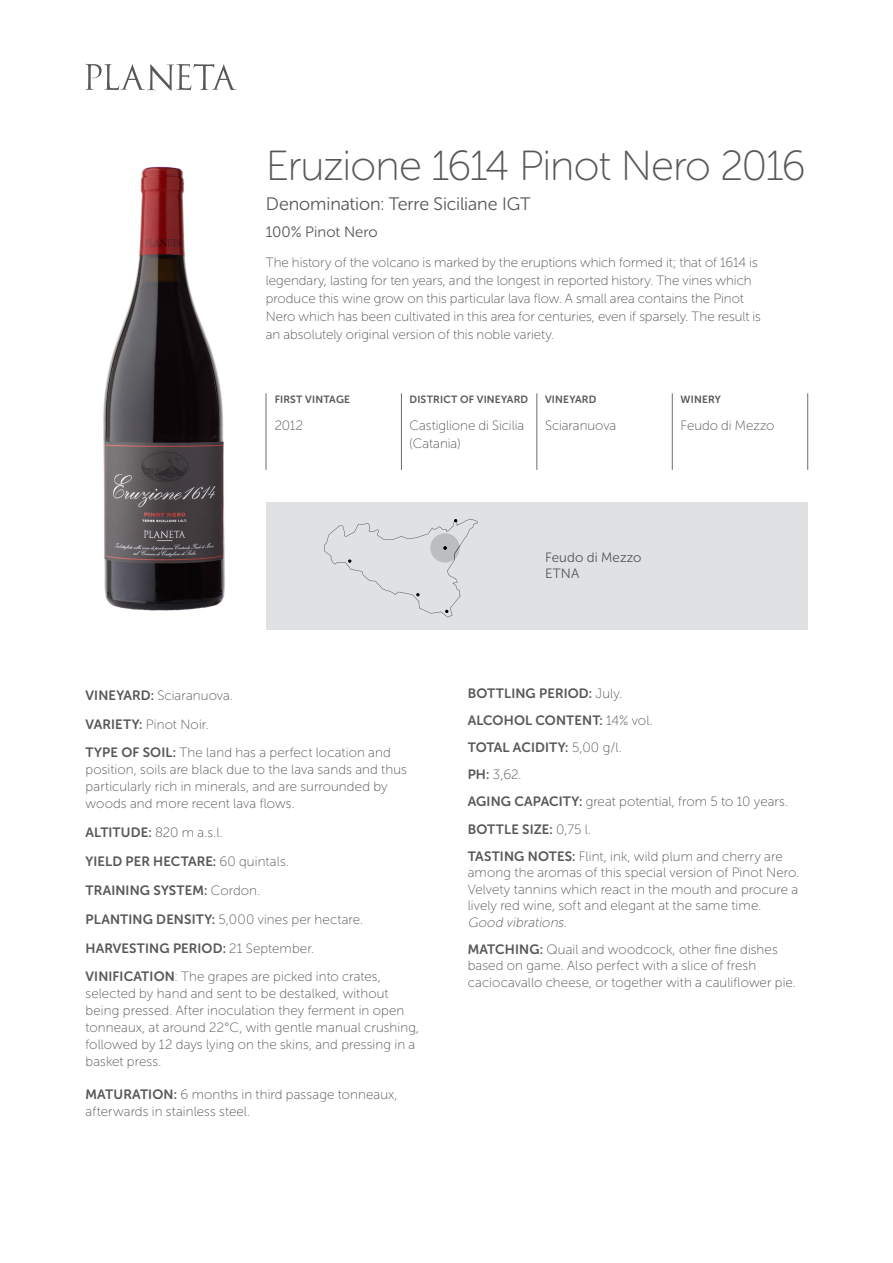
<style>
.page{position:relative;width:893px;height:1263px;background:#fff}
.page>*{position:absolute;margin:0;border:0;box-sizing:border-box;transform-origin:0 0}
.titolo_vino{font:42px "Museo Sans Rounded 100";letter-spacing:-.03em;color:#57585a}
.titolo_vino-2{font:18px "Museo Sans Rounded 300";letter-spacing:-.005em;color:#57585a}
.titolo_vino-3{font:15px "Museo Sans Rounded 300";color:#57585a}
.par_elenco{font:13.5px/17px "Museo Sans Rounded 100";letter-spacing:.005em;color:#57585a}
.par_elenco-2{font:13.5px "Museo Sans Rounded 700";letter-spacing:.01em;color:#57585a}
.titoletto_tabella{font:13.5px/18px "Museo Sans Rounded 100";color:#57585a}
.par_elenco-3{font:13.5px/16.2px "Museo Sans Rounded 300";letter-spacing:.01em;color:#57585a}
.titoletto_tabella-2{font:10.5px "Museo Sans Rounded 700";letter-spacing:.02em;color:#57585a}
.s1{font-family:"Museo Sans Rounded 700"}
.s2{font-family:"Museo Sans Rounded 100"}
.s3{font-style:italic}
</style>
<div class="page">
<img style="left:103px;top:166px;width:122px;height:445px">
<hr style="left:401px;top:393px;width:1px;height:77px;background:#6c6d70">
<hr style="left:266px;top:393px;width:1px;height:77px;background:#6c6d70">
<hr style="left:537px;top:393px;width:1px;height:77px;background:#6c6d70">
<hr style="left:672px;top:393px;width:1px;height:77px;background:#6c6d70">
<hr style="left:807px;top:393px;width:1px;height:77px;background:#6c6d70">
<svg style="left:85px;top:64px;width:152px;height:27px"></svg>
<div style="left:266px;top:502px;width:542px;height:128px;background:#e0e1e3"></div>
<svg style="left:324px;top:519px;width:154px;height:98px"></svg>
<p class="titolo_vino" style="left:266px;top:144px;width:542px">Eruzione 1614 Pinot Nero 2016</p>
<p class="titolo_vino-2" style="left:266px;top:195px;width:266px">Denomination: Terre Siciliane IGT</p>
<p class="titolo_vino-3" style="left:266px;top:224px;width:113px">100% Pinot Nero</p>
<p class="par_elenco" style="left:266px;top:254px;width:493px">The history of the volcano is marked by the eruptions which formed it; that of 1614 is</p>
<p class="par_elenco" style="left:266px;top:272px;width:487px">legendary, lasting for ten years, and the longest in reported history. The vines which</p>
<p class="par_elenco" style="left:266px;top:290px;width:480px">produce this wine grow on this particular lava flow. A small area contains the Pinot</p>
<p class="par_elenco" style="left:266px;top:308px;width:497px">Nero which has been cultivated in this area for centuries, even if sparsely. The result is</p>
<p class="par_elenco" style="left:266px;top:326px;width:290px">an absolutely original version of this noble variety.</p>
<p class="titoletto_tabella-2" style="left:275px;top:394px;width:77px">FIRST VINTAGE</p>
<p class="titoletto_tabella" style="left:275px;top:416px;width:30px">2012</p>
<p class="titoletto_tabella-2" style="left:409px;top:394px;width:120px">DISTRICT OF VINEYARD</p>
<p class="titoletto_tabella" style="left:409px;top:416px;width:116px">Castiglione di Sicilia (Catania)</p>
<p class="titoletto_tabella-2" style="left:545px;top:394px;width:53px">VINEYARD</p>
<p class="titoletto_tabella" style="left:545px;top:416px;width:73px">Sciaranuova</p>
<p class="titoletto_tabella-2" style="left:681px;top:394px;width:42px">WINERY</p>
<p class="titoletto_tabella" style="left:681px;top:416px;width:95px">Feudo di Mezzo</p>
<p class="par_elenco-3" style="left:545px;top:549px;width:98px">Feudo di Mezzo<br>ETNA</p>
<p class="par_elenco" style="left:86px;top:687px;width:149px"><span class="s1">VINEYARD:</span> Sciaranuova.</p>
<p class="par_elenco" style="left:86px;top:716px;width:124px"><span class="s1">VARIETY:</span> Pinot Noir.</p>
<p class="par_elenco" style="left:86px;top:744px;width:323px"><span class="s1">TYPE OF SOIL:</span> The land has a perfect location and position, soils are black due to the lava sands and thus particularly rich in minerals, and are surrounded by woods and more recent lava flows.</p>
<p class="par_elenco" style="left:86px;top:824px;width:139px"><span class="s1">ALTITUDE:</span> 820 m a.s.l.</p>
<p class="par_elenco-2" style="left:86px;top:853px;width:205px">YIELD PER HECTARE: <span class="s2">60 quintals.</span></p>
<p class="par_elenco-2" style="left:86px;top:883px;width:176px">TRAINING SYSTEM: <span class="s2">Cordon.</span></p>
<p class="par_elenco" style="left:86px;top:911px;width:279px"><span class="s1">PLANTING DENSITY:</span> 5,000 vines per hectare.</p>
<p class="par_elenco-2" style="left:86px;top:941px;width:230px">HARVESTING PERIOD: <span class="s2">21 September.</span></p>
<p class="par_elenco" style="left:86px;top:968px;width:335px"><span class="s1">VINIFICATION</span>: The grapes are picked into crates, selected by hand and sent to be destalked, without being pressed. After inoculation they ferment in open tonneaux, at around 22°C, with gentle manual crushing, followed by 12 days lying on the skins, and pressing in a basket press.</p>
<p class="par_elenco" style="left:86px;top:1086px;width:313px"><span class="s1">MATURATION:</span> 6 months in third passage tonneaux, afterwards in stainless steel.</p>
<p class="par_elenco-2" style="left:468px;top:686px;width:156px">BOTTLING PERIOD: <span class="s2">July.</span></p>
<p class="par_elenco-2" style="left:468px;top:713px;width:186px">ALCOHOL CONTENT: <span class="s2">14% vol.</span></p>
<p class="par_elenco-2" style="left:468px;top:740px;width:155px">TOTAL ACIDITY: <span class="s2">5,00 g/l.</span></p>
<p class="par_elenco" style="left:468px;top:766px;width:55px"><span class="s1">PH:</span> 3,62.</p>
<p class="par_elenco" style="left:468px;top:793px;width:322px"><span class="s1">AGING CAPACITY:</span> great potential, from 5 to 10 years.</p>
<p class="par_elenco-2" style="left:468px;top:821px;width:125px">BOTTLE SIZE: <span class="s2">0,75 l.</span></p>
<p class="par_elenco" style="left:468px;top:848px;width:333px;line-height:16.5px"><span class="s1">TASTING NOTES:</span> Flint, ink, wild plum and cherry are among the aromas of this special version of Pinot Nero.<br>Velvety tannins which react in the mouth and procure a lively red wine, soft and elegant at the same time.<br><span class="s3">Good vibrations.</span></p>
<p class="par_elenco" style="left:468px;top:941px;width:330px;line-height:16.5px"><span class="s1">MATCHING:</span> Quail and woodcock, other fine dishes based on game. Also perfect with a slice of fresh caciocavallo cheese, or together with a cauliflower pie.</p>
</div>
